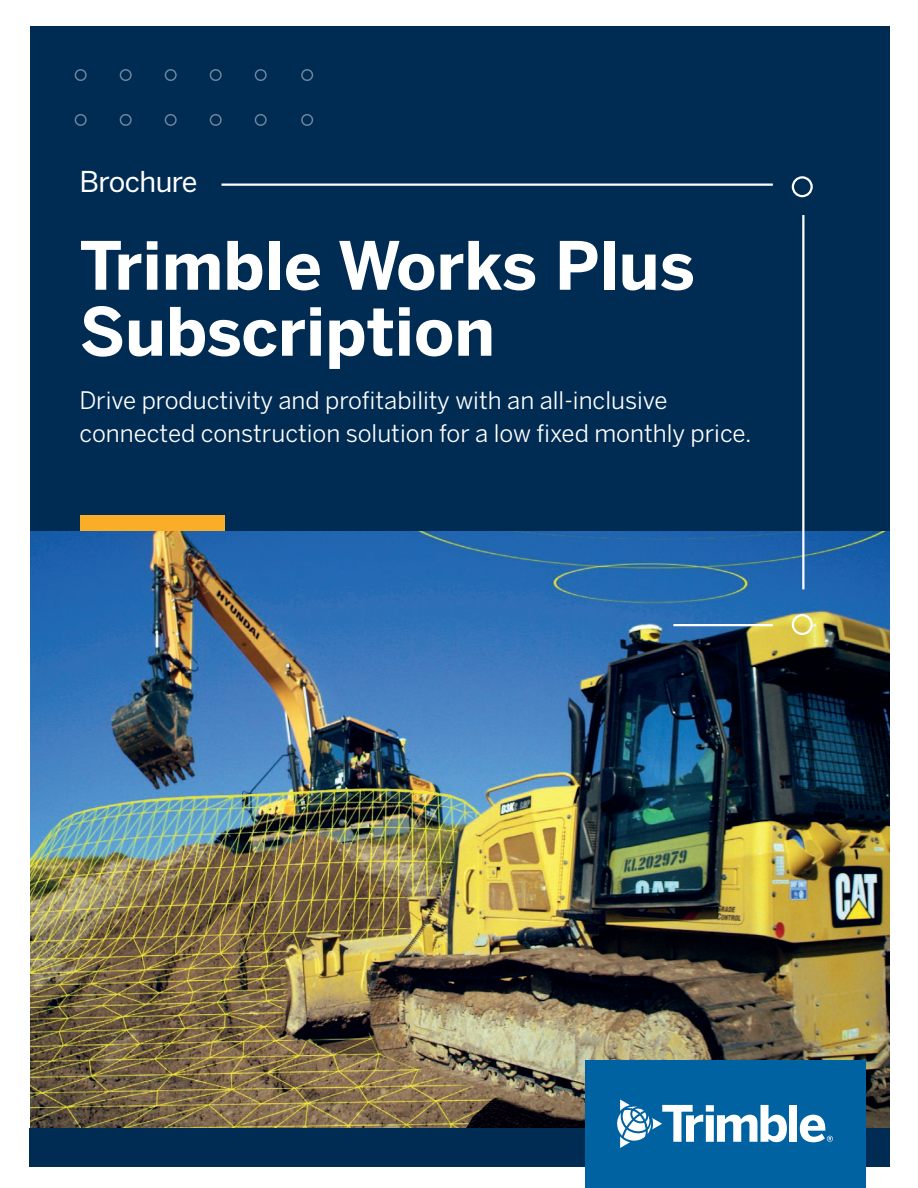
<style>
.page{position:relative;width:918px;height:1188px;background:#fff}
.page>*{position:absolute;margin:0;border:0;box-sizing:border-box;transform-origin:0 0}
.t1{font:700 66px/66px "Benton Sans";color:#fff}
.t2{font:28.5px "Benton Sans";letter-spacing:-.02em;color:#fff}
.t3{font:24px/33px "Benton Sans";color:#fff}
</style>
<div class="page">
<img style="left:30px;top:530px;width:860px;height:598px">
<div style="left:30px;top:26px;width:860px;height:504px;background:#002b52"></div>
<hr style="left:802px;top:215px;width:2px;height:374px;background:#fff">
<hr style="left:222px;top:184px;width:551px;height:2px;background:#fff">
<hr style="left:673px;top:624px;width:100px;height:2px;background:#fff">
<div style="left:792px;top:176px;width:21px;height:21px;border:2px solid #fff;border-radius:50%"></div>
<div style="left:792px;top:614px;width:21px;height:21px;border:2px solid #fff;border-radius:50%"></div>
<div style="left:30px;top:1128px;width:860px;height:39px;background:#002b52"></div>
<div style="left:585px;top:1060px;width:280px;height:128px;background:#0162a2"></div>
<div style="left:75px;top:114px;width:12px;height:12px;border:2px solid #fff;border-radius:50%"></div>
<div style="left:75px;top:69px;width:12px;height:12px;border:2px solid #fff;border-radius:50%"></div>
<div style="left:120px;top:114px;width:12px;height:12px;border:2px solid #fff;border-radius:50%"></div>
<div style="left:120px;top:69px;width:12px;height:12px;border:2px solid #fff;border-radius:50%"></div>
<div style="left:165px;top:114px;width:12px;height:12px;border:2px solid #fff;border-radius:50%"></div>
<div style="left:165px;top:69px;width:12px;height:12px;border:2px solid #fff;border-radius:50%"></div>
<div style="left:210px;top:114px;width:12px;height:12px;border:2px solid #fff;border-radius:50%"></div>
<div style="left:210px;top:69px;width:12px;height:12px;border:2px solid #fff;border-radius:50%"></div>
<div style="left:255px;top:114px;width:12px;height:12px;border:2px solid #fff;border-radius:50%"></div>
<div style="left:255px;top:69px;width:12px;height:12px;border:2px solid #fff;border-radius:50%"></div>
<div style="left:301px;top:114px;width:12px;height:12px;border:2px solid #fff;border-radius:50%"></div>
<div style="left:301px;top:69px;width:12px;height:12px;border:2px solid #fff;border-radius:50%"></div>
<div style="left:789px;top:1105px;width:8px;height:37px;background:#fff"></div>
<svg style="left:800px;top:1115px;width:33px;height:27px"></svg>
<svg style="left:617px;top:1099px;width:170px;height:49px"></svg>
<div style="left:80px;top:515px;width:145px;height:15px;background:#faad26"></div>
<p class="t2" style="left:80px;top:162px;width:120px">Brochure</p>
<h1 class="t1" style="left:80px;top:230px;width:617px">Trimble Works Plus<br>Subscription</h1>
<p class="t3" style="left:80px;top:383px;width:674px">Drive productivity and profitability with an all-inclusive connected construction solution for a low fixed monthly price.</p>
</div>
